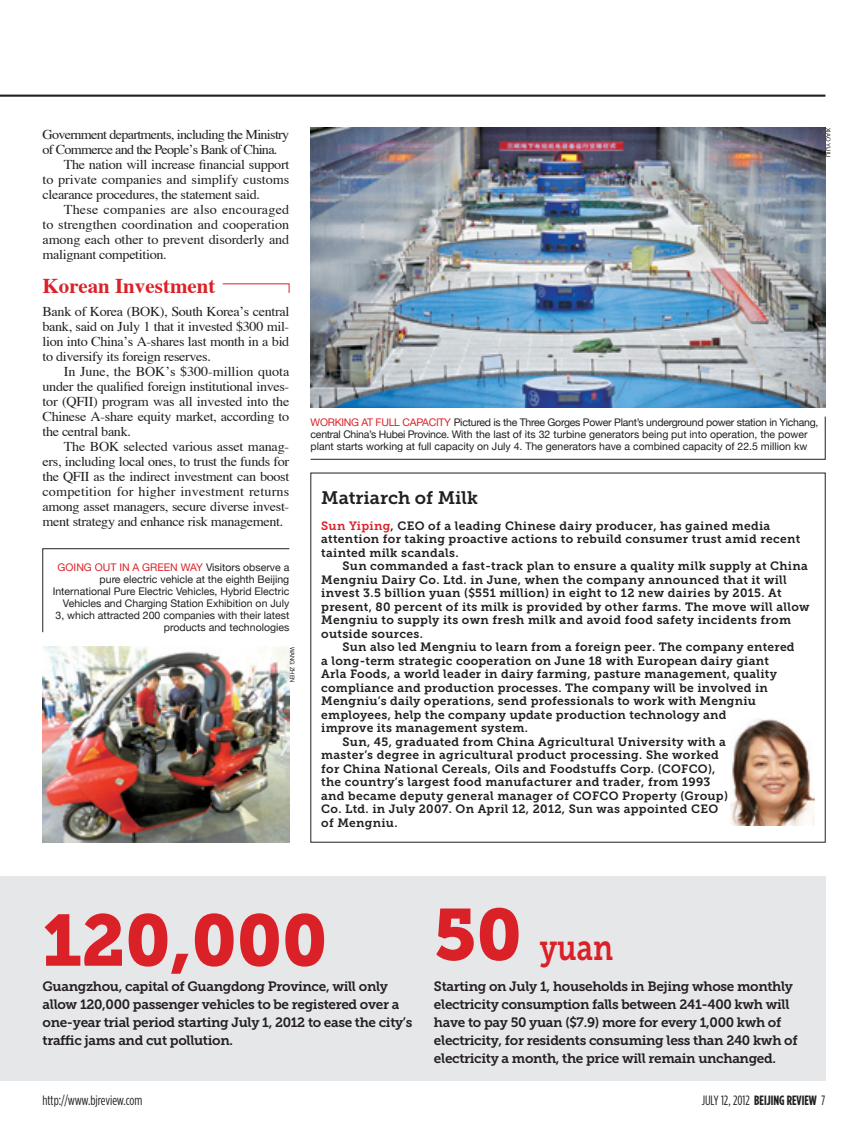
<style>
.page{position:relative;width:868px;height:1136px;background:#fff}
.page>*{position:absolute;margin:0;border:0;box-sizing:border-box;transform-origin:0 0}
.t1{font:72px "Museo Slab 900";color:#da2128}
.t2{font:36px "Museo Slab 700";color:#da2128;scale:.8 1}
.t3{font:700 21px "Times";color:#da2128}
.t4{font:18px "Museo Slab 700";color:#231f20}
.t5{font:13.5px/15px "Times";letter-spacing:-.025em;color:#231f20;text-align:justify;scale:1.05 1}
.t6{font:13.5px/18px "Museo Slab 700";letter-spacing:-.025em;color:#231f20}
.t7{font:13.5px "Times";letter-spacing:-.05em;color:#231f20;scale:1.05 1}
.t8{font:13.5px "Times";color:#231f20;scale:1.05 1}
.t9{font:13.5px "Times";letter-spacing:-.005em;color:#231f20;scale:1.05 1}
.t10{font:13.5px "Times";letter-spacing:.015em;color:#231f20;scale:1.05 1}
.t11{font:700 condensed 13.5px "Gotham HTF";color:#231f20}
.t12{font:condensed 13.5px "Gotham HTF";letter-spacing:-.005em;color:#231f20}
.t13{font:12px/13.5px "Museo Slab 700";letter-spacing:.025em;color:#231f20}
.t14{font:10.5px/12px "Helvetica Neue";color:#231f20}
.t15{font:6px "Helvetica Neue";color:#231f20}
.s1{color:#da2128}
.s2{font-family:"Museo Slab 900";font-size:72px}
.s3{font-weight:400}
</style>
<div class="page">
<hr style="left:0;top:95px;width:825px;height:2px;background:#231f20">
<img style="left:310px;top:128px;width:515px;height:279px">
<div style="left:0;top:876px;width:825px;height:204px;background:#e6e7e9"></div>
<img style="left:730px;top:718px;width:84px;height:107px">
<img style="left:43px;top:646px;width:246px;height:196px">
<svg style="left:310px;top:416px;width:515px;height:43px"></svg>
<svg style="left:42px;top:548px;width:248px;height:84px"></svg>
<svg style="left:222px;top:283px;width:67px;height:10px"></svg>
<p class="t7" style="left:43px;top:126px;width:236px">Government departments, including the Ministry</p>
<p class="t7" style="left:43px;top:141px;width:225px">of Commerce and the People’s Bank of China.</p>
<p class="t5" style="left:64px;top:158px;width:216px">The nation will increase financial support</p>
<p class="t9" style="left:43px;top:171px;width:236px">to private companies and simplify customs</p>
<p class="t5" style="left:43px;top:188px;width:208px">clearance procedures, the statement said.</p>
<p class="t10" style="left:64px;top:201px;width:216px">These companies are also encouraged</p>
<p class="t8" style="left:43px;top:216px;width:236px">to strengthen coordination and cooperation</p>
<p class="t5" style="left:43px;top:233px;width:236px">among each other to prevent disorderly and</p>
<p class="t5" style="left:43px;top:248px;width:120px">malignant competition.</p>
<h3 class="t3" style="left:43px;top:272px;width:174px">Korean Investment</h3>
<p class="t5" style="left:43px;top:304px;width:236px">Bank of Korea (BOK), South Korea’s central bank, said on July 1 that it invested $300 mil&shy;lion into China’s A-shares last month in a bid to diversify its foreign reserves.</p>
<p class="t5" style="left:43px;top:364px;width:236px;text-indent:21px">In June, the BOK’s $300-million quota under the qualified foreign institutional inves&shy;tor (QFII) program was all invested into the Chinese A-share equity market, according to the central bank.</p>
<p class="t5" style="left:43px;top:439px;width:236px;text-indent:21px">The BOK selected various asset manag&shy;ers, including local ones, to trust the funds for the QFII as the indirect investment can boost competition for higher investment returns among asset managers, secure diverse invest&shy;ment strategy and enhance risk management.</p>
<p class="t14" style="left:53px;top:560px;width:238px;text-align:right"><span class="s1">GOING OUT IN A GREEN WAY</span> Visitors observe a pure electric vehicle at the eighth Beijing International Pure Electric Vehicles, Hybrid Electric Vehicles and Charging Station Exhibition on July 3, which attracted 200 companies with their latest products and technologies</p>
<p class="t15" style="left:296px;top:646px;width:37px;rotate:90deg">WANG ZHEN</p>
<p class="t15" style="left:831px;top:128px;width:31px;rotate:90deg">XIAO YIJIU</p>
<p class="t14" style="left:310px;top:416px;width:509px"><span class="s1">WORKING AT FULL CAPACITY</span> Pictured is the Three Gorges Power Plant’s underground power station in Yichang, central China’s Hubei Province. With the last of its 32 turbine generators being put into operation, the power plant starts working at full capacity on July 4. The generators have a combined capacity of 22.5 million kw</p>
<h3 class="t4" style="left:321px;top:487px;width:158px">Matriarch of Milk</h3>
<p class="t13" style="left:321px;top:519px;width:480px"><span class="s1">Sun Yiping</span>, CEO of a leading Chinese dairy producer, has gained media attention for taking proactive actions to rebuild consumer trust amid recent tainted milk scandals.</p>
<p class="t13" style="left:321px;top:559px;width:490px;text-indent:21px">Sun commanded a fast-track plan to ensure a quality milk supply at China Mengniu Dairy Co. Ltd. in June, when the company announced that it will invest 3.5 billion yuan ($551 million) in eight to 12 new dairies by 2015. At present, 80 percent of its milk is provided by other farms. The move will allow Mengniu to supply its own fresh milk and avoid food safety incidents from outside sources.</p>
<p class="t13" style="left:342px;top:640px;width:453px">Sun also led Mengniu to learn from a foreign peer. The company entered</p>
<p class="t13" style="left:321px;top:654px;width:449px">a long-term strategic cooperation on June 18 with European dairy giant</p>
<p class="t13" style="left:321px;top:667px;width:457px">Arla Foods, a world leader in dairy farming, pasture management, quality</p>
<p class="t13" style="left:321px;top:681px;width:448px">compliance and production processes. The company will be involved in</p>
<p class="t13" style="left:321px;top:694px;width:436px">Mengniu’s daily operations, send professionals to work with Mengniu</p>
<p class="t13" style="left:321px;top:708px;width:407px">employees, help the company update production technology and</p>
<p class="t13" style="left:321px;top:721px;width:208px">improve its management system.</p>
<p class="t13" style="left:342px;top:735px;width:385px">Sun, 45, graduated from China Agricultural University with a</p>
<p class="t13" style="left:321px;top:748px;width:399px">master’s degree in agricultural product processing. She worked</p>
<p class="t13" style="left:321px;top:762px;width:396px">for China National Cereals, Oils and Foodstuffs Corp. (COFCO),</p>
<p class="t13" style="left:321px;top:775px;width:391px">the country’s largest food manufacturer and trader, from 1993</p>
<p class="t13" style="left:321px;top:789px;width:408px">and became deputy general manager of COFCO Property (Group)</p>
<p class="t13" style="left:321px;top:802px;width:398px">Co. Ltd. in July 2007. On April 12, 2012, Sun was appointed CEO</p>
<p class="t13" style="left:321px;top:816px;width:78px">of Mengniu.</p>
<h1 class="t1" style="left:43px;top:898px;width:286px">120,000</h1>
<p class="t6" style="left:43px;top:977px;width:371px">Guangzhou, capital of Guangdong Province, will only allow 120,000 passenger vehicles to be registered over a one-year trial period starting July 1, 2012 to ease the city’s traffic jams and cut pollution.</p>
<h2 class="t2" style="left:434px;top:927px;width:225px"><span class="s2">50</span> yuan</h2>
<p class="t6" style="left:434px;top:977px;width:365px">Starting on July 1, households in Bejing whose monthly electricity consumption falls between 241-400 kwh will have to pay 50 yuan ($7.9) more for every 1,000 kwh of electricity, for residents consuming less than 240 kwh of electricity a month, the price will remain unchanged.</p>
<p class="t12" style="left:43px;top:1092px;width:101px">http://www.bjreview.com</p>
<p class="t11" style="left:701px;top:1092px;width:125px"><span class="s3">JULY 12, 2012</span> BEIJING REVIEW <span class="s3">7</span></p>
</div>
